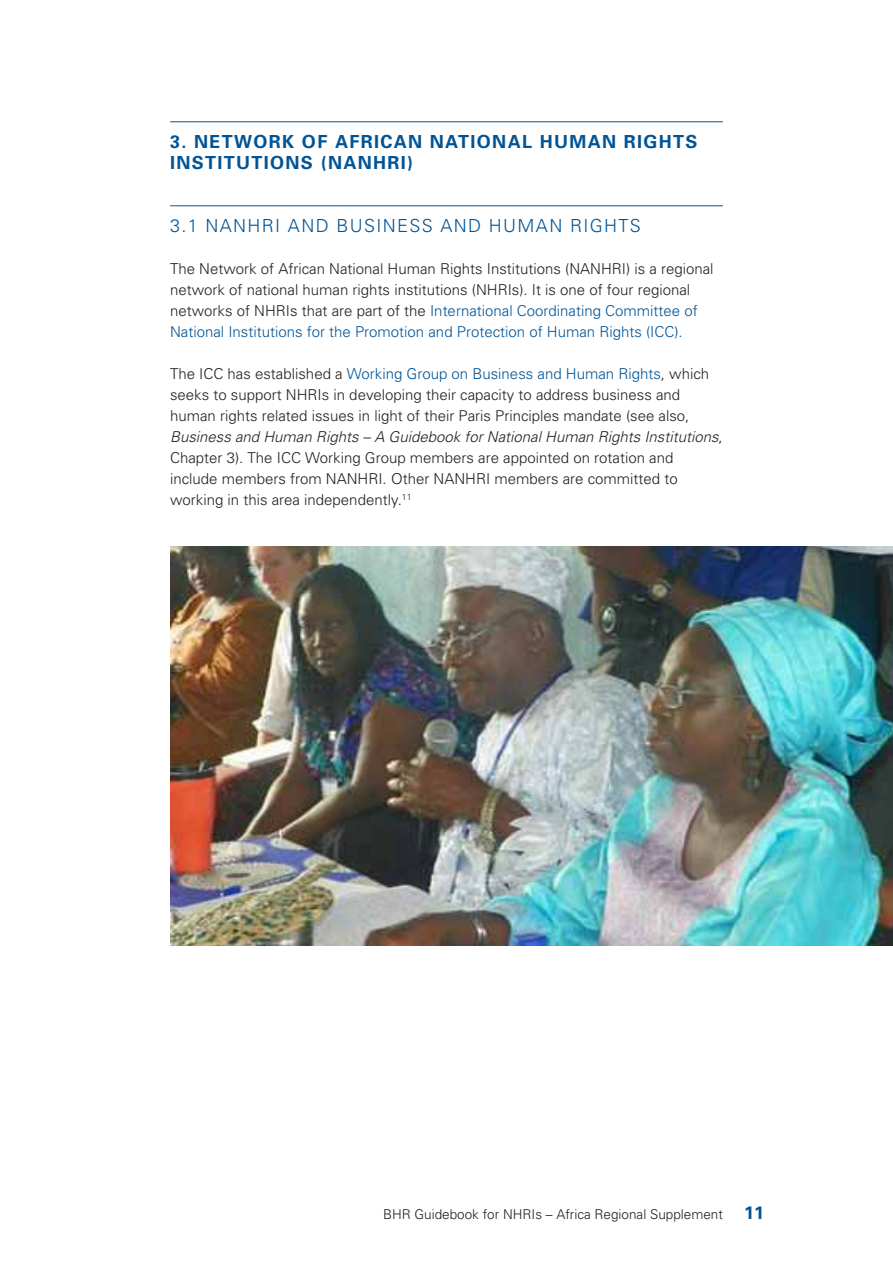
<style>
.page{position:relative;width:893px;height:1263px;background:#fff}
.page>*{position:absolute;margin:0;border:0;box-sizing:border-box;transform-origin:0 0}
.Heading_1{font:700 18px/21px "Univers";letter-spacing:.075em;color:#005496}
.Heading_2{font:300 18px "Univers";letter-spacing:.075em;color:#005496}
.Brød{font:300 15px/21px "Univers";color:#231f20}
.t1{font:300 13.5px "Univers";color:#231f20}
.s1{color:#005496}
.s2{font-style:italic}
.s3{font-weight:700;font-size:18px;color:#005496}
</style>
<div class="page">
<hr style="left:170px;top:122px;width:553px;height:1px;background:#005496">
<hr style="left:170px;top:206px;width:553px;height:1px;background:#005496">
<img style="left:170px;top:547px;width:723px;height:399px">
<p class="Heading_1" style="left:170px;top:130px;width:529px">3. NETWORK OF AFRICAN NATIONAL HUMAN RIGHTS<br>INSTITUTIONS (NANHRI)</p>
<p class="Heading_2" style="left:170px;top:214px;width:472px">3.1 NANHRI AND BUSINESS AND HUMAN RIGHTS</p>
<p class="Brød" style="left:170px;top:257px;width:545px">The Network of African National Human Rights Institutions (NANHRI) is a regional network of national human rights institutions (NHRIs). It is one of four regional networks of NHRIs that are part of the <span class="s1">International Coordinating Committee of National Institutions for the Promotion and Protection of Human Rights (ICC).</span></p>
<p class="Brød" style="left:170px;top:362px;width:554px">The ICC has established a <span class="s1">Working Group on Business and Human Rights</span>, which seeks to support NHRIs in developing their capacity to address business and human rights related issues in light of their Paris Principles mandate (see also, <span class="s2">Business and Human Rights – A Guidebook for National Human Rights Institutions</span>, Chapter 3). The ICC Working Group members are appointed on rotation and include members from NANHRI. Other NANHRI members are committed to working in this area independently.<sup>11</sup></p>
<p class="t1" style="left:383px;top:1206px;width:383px">BHR Guidebook for NHRIs – Africa Regional Supplement <span class="s3">11</span></p>
</div>
